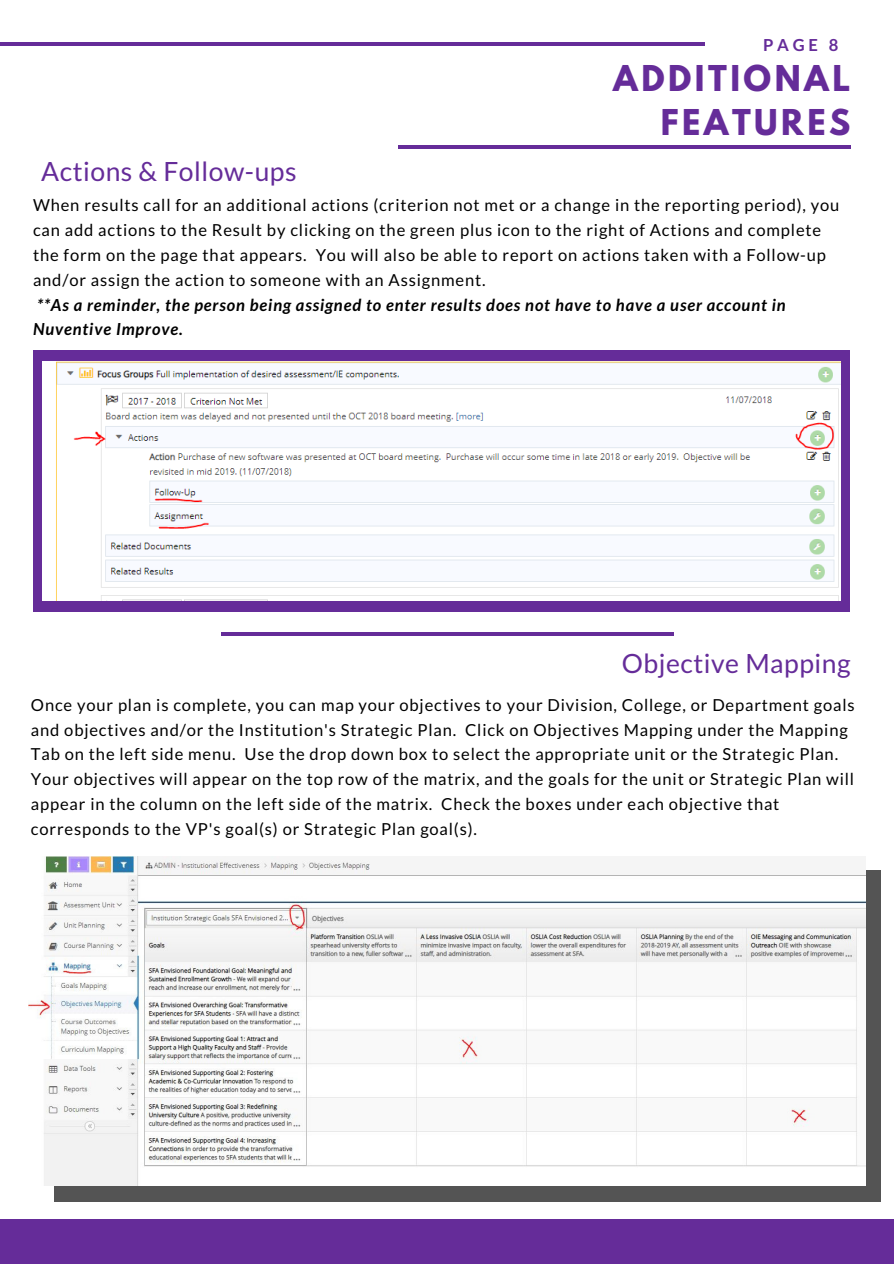
<style>
.page{position:relative;width:894px;height:1264px;background:#fff}
.page>*{position:absolute;margin:0;border:0;box-sizing:border-box;transform-origin:0 0}
.t1{font:700 31.5px/44px "League Spartan";letter-spacing:.11em;color:#652c99;text-align:right}
.t2{font:26.55px "Lato";letter-spacing:.02em;color:#652c99}
.t3{font:16.5px/24.8px "Lato";letter-spacing:.05em;color:#000}
.t4{font:italic 700 16.5px/24.8px "Lato";letter-spacing:.05em;color:#000}
.t5{font:700 16.5px "Lato";color:#652c99}
</style>
<div class="page">
<hr style="left:398px;top:145px;width:452px;height:4px;background:#652c99">
<hr style="left:221px;top:632px;width:452px;height:3px;background:#652c99">
<div style="left:0;top:1219px;width:893px;height:44px;background:#652c99"></div>
<hr style="left:0;top:42px;width:704px;height:3px;background:#652c99">
<div style="left:33px;top:350px;width:816px;height:261px;background:#652c99"></div>
<img style="left:43px;top:361px;width:797px;height:239px">
<div style="left:54px;top:870px;width:826px;height:331px;background:#545454"></div>
<img style="left:28px;top:856px;width:837px;height:329px">
<h2 class="t2" style="left:41px;top:154px;width:257px">Actions &amp; Follow-ups</h2>
<p class="t5" style="left:762px;top:35px;width:77px">PAGE 8</p>
<h1 class="t1" style="left:613px;top:60px;width:238px">ADDITIONAL<br>FEATURES</h1>
<p class="t3" style="left:33px;top:193px;width:807px">When results call for an additional actions (criterion not met or a change in the reporting period), you can add actions to the Result by clicking on the green plus icon to the right of Actions and complete the form on the page that appears. You will also be able to report on actions taken with a Follow-up and/or assign the action to someone with an Assignment.</p>
<p class="t4" style="left:33px;top:292px;width:754px">**As a reminder, the person being assigned to enter results does not have to have a user account in<br>Nuventive Improve.</p>
<h2 class="t2" style="left:621px;top:646px;width:230px">Objective Mapping</h2>
<p class="t3" style="left:31px;top:692px;width:824px">Once your plan is complete, you can map your objectives to your Division, College, or Department goals and objectives and/or the Institution's Strategic Plan. Click on Objectives Mapping under the Mapping Tab on the left side menu. Use the drop down box to select the appropriate unit or the Strategic Plan.<br>Your objectives will appear on the top row of the matrix, and the goals for the unit or Strategic Plan will appear in the column on the left side of the matrix. Check the boxes under each objective that corresponds to the VP's goal(s) or Strategic Plan goal(s).</p>
</div>
